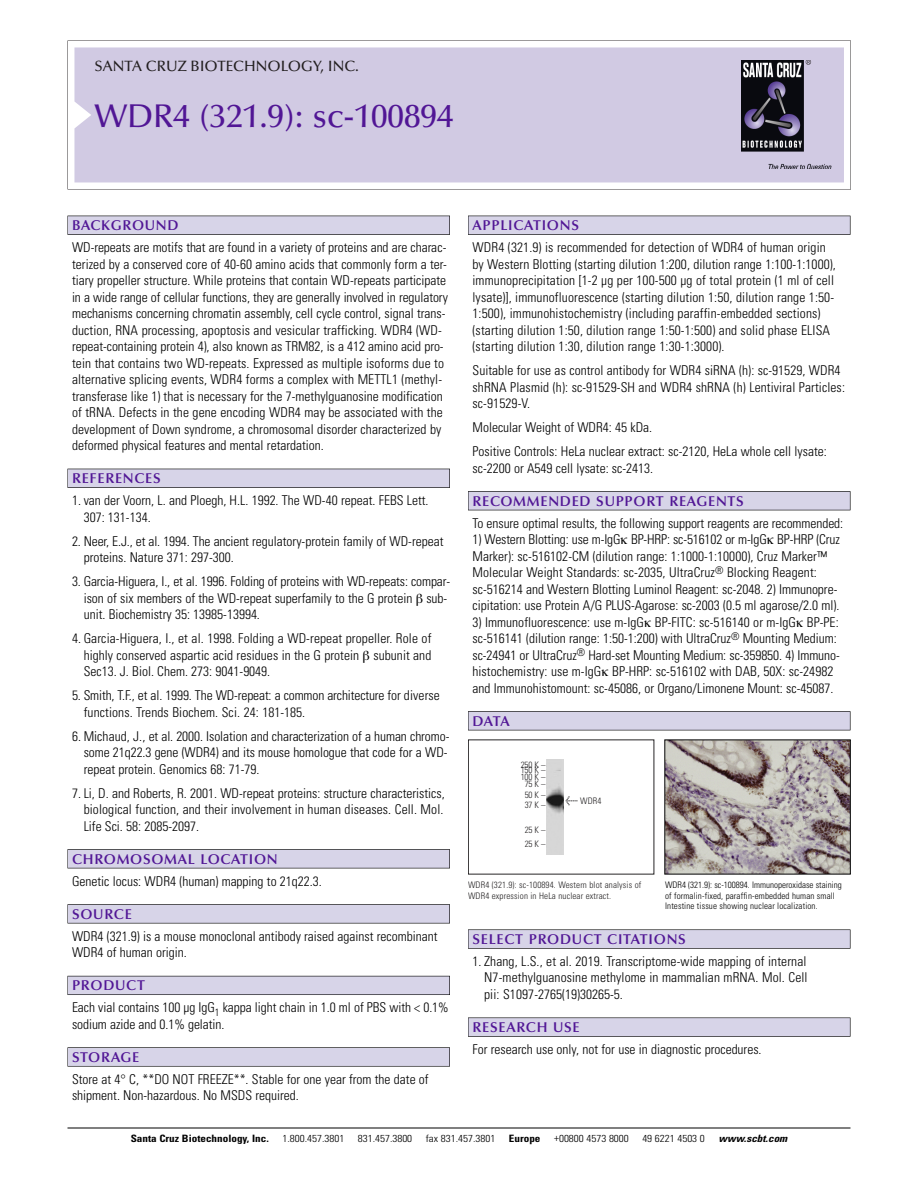
<style>
.page{position:relative;width:918px;height:1188px;background:#fff}
.page>*{position:absolute;margin:0;border:0;box-sizing:border-box;transform-origin:0 0}
.t1{font:500 33px "Optima";color:#511695}
.t2{font:500 15px "Optima";color:#231f20}
.t3{font:600 14.25px "Optima";letter-spacing:.05em;color:#511695}
.t4{font:300 condensed 13.5px/16.5px "Univers";color:#000}
.t5{font:300 condensed 10.2px "Univers";color:#000;scale:1.1 1}
.t6{font:700 condensed 10.2px "Univers";color:#000;scale:1.1 1}
.t7{font:italic 700 condensed 10.2px "Univers";color:#000;scale:1.1 1}
.t8{font:300 condensed 9px/10.5px "Univers";letter-spacing:.015em;color:#000}
.t9{font:300 condensed 9px/6.9px "Univers";letter-spacing:.015em;color:#272526}
.s1{font-family:"Meta Plus";font-weight:400;font-stretch:normal;font-size:10.5px}
</style>
<div class="page">
<svg style="left:74px;top:41px;width:777px;height:148px"></svg>
<div style="left:74px;top:47px;width:770px;height:135px;background:#d1cae3"></div>
<img style="left:741px;top:60px;width:90px;height:108px">
<div style="left:68px;top:216px;width:382px;height:19px;background:#535256"></div>
<div style="left:68px;top:216px;width:381px;height:18px;background:#d7d4e8"></div>
<div style="left:68px;top:469px;width:382px;height:19px;background:#525156"></div>
<div style="left:68px;top:469px;width:381px;height:18px;background:#d7d4e8"></div>
<div style="left:68px;top:849px;width:382px;height:19px;background:#545357"></div>
<div style="left:68px;top:850px;width:381px;height:18px;background:#d7d4e8"></div>
<div style="left:68px;top:904px;width:382px;height:19px;background:#575659"></div>
<div style="left:68px;top:905px;width:381px;height:18px;background:#d7d4e8"></div>
<div style="left:68px;top:976px;width:382px;height:19px;background:#595860"></div>
<div style="left:68px;top:976px;width:381px;height:18px;background:#d7d4e8"></div>
<svg style="left:68px;top:1047px;width:382px;height:20px"></svg>
<div style="left:68px;top:1048px;width:381px;height:18px;background:#d7d4e8"></div>
<div style="left:468px;top:216px;width:382px;height:19px;background:#535256"></div>
<div style="left:468px;top:216px;width:382px;height:18px;background:#d7d4e8"></div>
<div style="left:468px;top:491px;width:382px;height:19px;background:#515155"></div>
<div style="left:468px;top:492px;width:382px;height:18px;background:#d7d4e8"></div>
<div style="left:468px;top:711px;width:382px;height:19px;background:#545357"></div>
<div style="left:468px;top:712px;width:382px;height:18px;background:#d7d4e8"></div>
<svg style="left:468px;top:929px;width:382px;height:20px"></svg>
<div style="left:468px;top:930px;width:382px;height:18px;background:#d7d4e8"></div>
<div style="left:468px;top:1018px;width:382px;height:19px;background:#58575a"></div>
<div style="left:468px;top:1018px;width:382px;height:18px;background:#d7d4e8"></div>
<hr style="left:68px;top:1128px;width:782px;height:1px;background:#000">
<img style="left:666px;top:742px;width:183px;height:130px">
<img style="left:547px;top:759px;width:16px;height:95px">
<p class="t2" style="left:94px;top:60px;width:266px">SANTA CRUZ BIOTECHNOLOGY, INC.</p>
<p class="t1" style="left:94px;top:102px;width:361px">WDR4 (321.9): sc-100894</p>
<p class="t3" style="left:72px;top:219px;width:108px">BACKGROUND</p>
<p class="t4" style="left:72px;top:240px;width:377px">WD-repeats are motifs that are found in a variety of proteins and are charac&shy;terized by a conserved core of 40-60 amino acids that commonly form a ter&shy;tiary propeller structure. While proteins that contain WD-repeats participate in a wide range of cellular functions, they are generally involved in regulatory mechanisms concerning chromatin assembly, cell cycle control, signal trans&shy;duction, RNA processing, apoptosis and vesicular trafficking. WDR4 (WD&shy;repeat-containing protein 4), also known as TRM82, is a 412 amino acid pro&shy;tein that contains two WD-repeats. Expressed as multiple isoforms due to alternative splicing events, WDR4 forms a complex with METTL1 (methyl&shy;transferase like 1) that is necessary for the 7-methylguanosine modification of tRNA. Defects in the gene encoding WDR4 may be associated with the development of Down syndrome, a chromosomal disorder characterized by deformed physical features and mental retardation.</p>
<p class="t3" style="left:72px;top:472px;width:90px">REFERENCES</p>
<p class="t4" style="left:84px;top:493px;width:346px;text-indent:-12px">1. van der Voorn, L. and Ploegh, H.L. 1992. The WD-40 repeat. FEBS Lett.<br>307: 131-134.</p>
<p class="t4" style="left:84px;top:534px;width:361px;text-indent:-12px">2. Neer, E.J., et al. 1994. The ancient regulatory-protein family of WD-repeat proteins. Nature 371: 297-300.</p>
<p class="t4" style="left:84px;top:574px;width:368px;text-indent:-12px">3. Garcia-Higuera, I., et al. 1996. Folding of proteins with WD-repeats: compar&shy;ison of six members of the WD-repeat superfamily to the G protein sub&shy;unit. Biochemistry 35: 13985-13994.</p>
<p class="t4" style="left:84px;top:631px;width:349px;text-align:justify;text-indent:-12px">4. Garcia-Higuera, I., et al. 1998. Folding a WD-repeat propeller. Role of highly conserved aspartic acid residues in the G protein subunit and Sec13. J. Biol. Chem. 273: 9041-9049.</p>
<p class="t4" style="left:84px;top:688px;width:358px;text-indent:-12px">5. Smith, T.F., et al. 1999. The WD-repeat: a common architecture for diverse functions. Trends Biochem. Sci. 24: 181-185.</p>
<p class="t4" style="left:84px;top:729px;width:367px;text-indent:-12px">6. Michaud, J., et al. 2000. Isolation and characterization of a human chromo&shy;some 21q22.3 gene (WDR4) and its mouse homologue that code for a WD&shy;repeat protein. Genomics 68: 71-79.</p>
<p class="t4" style="left:84px;top:786px;width:363px;text-align:justify;text-indent:-12px">7. Li, D. and Roberts, R. 2001. WD-repeat proteins: structure characteristics, biological function, and their involvement in human diseases. Cell. Mol.<br>Life Sci. 58: 2085-2097.</p>
<p class="t3" style="left:72px;top:853px;width:207px">CHROMOSOMAL LOCATION</p>
<p class="t4" style="left:72px;top:874px;width:251px">Genetic locus: WDR4 (human) mapping to 21q22.3.</p>
<p class="t3" style="left:72px;top:908px;width:61px">SOURCE</p>
<p class="t4" style="left:72px;top:929px;width:367px">WDR4 (321.9) is a mouse monoclonal antibody raised against recombinant<br>WDR4 of human origin.</p>
<p class="t3" style="left:72px;top:979px;width:74px">PRODUCT</p>
<p class="t4" style="left:72px;top:1001px;width:378px">Each vial contains 100 µg IgG<sub>1</sub> kappa light chain in 1.0 ml of PBS with &lt; 0.1% sodium azide and 0.1% gelatin.</p>
<p class="t3" style="left:72px;top:1051px;width:69px">STORAGE</p>
<p class="t4" style="left:72px;top:1072px;width:358px">Store at 4° C, **DO NOT FREEZE**. Stable for one year from the date of shipment. Non-hazardous. No MSDS required.</p>
<p class="t3" style="left:473px;top:219px;width:108px">APPLICATIONS</p>
<p class="t4" style="left:473px;top:240px;width:365px">WDR4 (321.9) is recommended for detection of WDR4 of human origin by Western Blotting (starting dilution 1:200, dilution range 1:100-1:1000), immunoprecipitation [1-2 µg per 100-500 µg of total protein (1 ml of cell lysate)], immunofluorescence (starting dilution 1:50, dilution range 1:50- 1:500), immunohistochemistry (including paraffin-embedded sections) (starting dilution 1:50, dilution range 1:50-1:500) and solid phase ELISA (starting dilution 1:30, dilution range 1:30-1:3000).</p>
<p class="t4" style="left:473px;top:363px;width:374px">Suitable for use as control antibody for WDR4 siRNA (h): sc-91529, WDR4 shRNA Plasmid (h): sc-91529-SH and WDR4 shRNA (h) Lentiviral Particles: sc-91529-V.</p>
<p class="t4" style="left:473px;top:420px;width:181px">Molecular Weight of WDR4: 45 kDa.</p>
<p class="t4" style="left:473px;top:444px;width:356px">Positive Controls: HeLa nuclear extract: sc-2120, HeLa whole cell lysate: sc-2200 or A549 cell lysate: sc-2413.</p>
<p class="t3" style="left:473px;top:495px;width:273px">RECOMMENDED SUPPORT REAGENTS</p>
<p class="t4" style="left:473px;top:516px;width:372px">To ensure optimal results, the following support reagents are recommended:</p>
<p class="t4" style="left:473px;top:532px;width:369px">1) Western Blotting: use m-IgG BP-HRP: sc-516102 or m-IgG BP-HRP (Cruz Marker): sc-516102-CM (dilution range: 1:1000-1:10000), Cruz Marker™ Molecular Weight Standards: sc-2035, UltraCruz<sup>®</sup> Blocking Reagent: sc-516214 and Western Blotting Luminol Reagent: sc-2048. 2) Immunopre&shy;cipitation: use Protein A/G PLUS-Agarose: sc-2003 (0.5 ml agarose/2.0 ml).</p>
<p class="t4" style="left:473px;top:615px;width:369px">3) Immunofluorescence: use m-IgG BP-FITC: sc-516140 or m-IgG BP-PE: sc-516141 (dilution range: 1:50-1:200) with UltraCruz<sup>®</sup> Mounting Medium: sc-24941 or UltraCruz<sup>®</sup> Hard-set Mounting Medium: sc-359850. 4) Immuno&shy;histochemistry: use m-IgG BP-HRP: sc-516102 with DAB, 50X: sc-24982 and Immunohistomount: sc-45086, or Organo/Limonene Mount: sc-45087.</p>
<p class="t3" style="left:473px;top:715px;width:39px">DATA</p>
<p class="t9" style="left:521px;top:763px;width:26px">250 K –</p>
<p class="t9" style="left:521px;top:768px;width:26px;text-align:center">150 K –<br>100 K –<br>75 K –</p>
<p class="t9" style="left:525px;top:791px;width:22px;line-height:9.8px">50 K –<br>37 K –</p>
<p class="t9" style="left:525px;top:824px;width:22px;line-height:13.8px">25 K –<br>25 K –</p>
<p class="t9" style="left:565px;top:798px;width:38px"><span class="s1">&lt;</span> WDR4</p>
<p class="t9" style="left:468px;top:881px;width:175px;line-height:10.5px">WDR4 (321.9): sc-100894. Western blot analysis of<br>WDR4 expression in HeLa nuclear extract.</p>
<p class="t8" style="left:665px;top:881px;width:178px">WDR4 (321.9): sc-100894. Immunoperoxidase staining of formalin-fixed, paraffin-embedded human small<br>Intestine tissue showing nuclear localization.</p>
<p class="t3" style="left:473px;top:933px;width:215px">SELECT PRODUCT CITATIONS</p>
<p class="t4" style="left:484px;top:954px;width:325px;text-align:justify;text-indent:-12px">1. Zhang, L.S., et al. 2019. Transcriptome-wide mapping of internal N7-methylguanosine methylome in mammalian mRNA. Mol. Cell pii: S1097-2765(19)30265-5.</p>
<p class="t3" style="left:473px;top:1021px;width:109px">RESEARCH USE</p>
<p class="t4" style="left:473px;top:1042px;width:291px">For research use only, not for use in diagnostic procedures.</p>
<p class="t6" style="left:131px;top:1135px;width:127px">Santa Cruz Biotechnology, Inc.</p>
<p class="t5" style="left:282px;top:1135px;width:58px">1.800.457.3801</p>
<p class="t5" style="left:358px;top:1135px;width:51px">831.457.3800</p>
<p class="t5" style="left:426px;top:1135px;width:65px">fax 831.457.3801</p>
<p class="t6" style="left:509px;top:1135px;width:30px">Europe</p>
<p class="t5" style="left:554px;top:1135px;width:69px">+00800 4573 8000</p>
<p class="t5" style="left:642px;top:1135px;width:58px">49 6221 4503 0</p>
<p class="t7" style="left:719px;top:1135px;width:66px">www.scbt.com</p>
</div>
